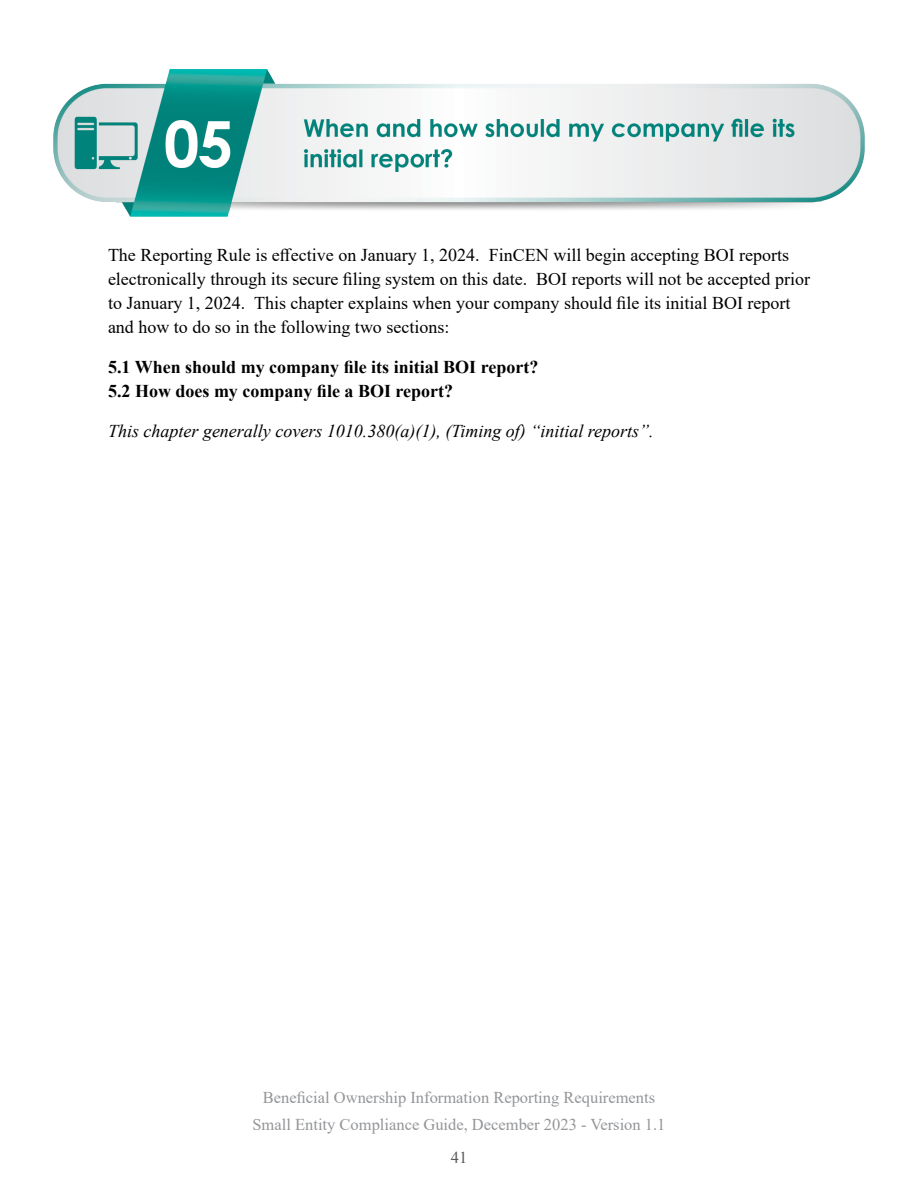
<style>
.page{position:relative;width:918px;height:1188px;background:#fff}
.page>*{position:absolute;margin:0;border:0;box-sizing:border-box;transform-origin:0 0}
.Body_Text{font:18px/24px "Times New Roman";color:#000}
.Body_Text-2{font:700 18px "Times New Roman";color:#000}
.Body_Text-3{font:italic 18px "Times New Roman";color:#000}
.t1{font:16.5px/27px "Times New Roman";color:#939598;text-align:center}
.t2{font:16.5px "Times New Roman";color:#58595b}
</style>
<div class="page">
<img style="left:53px;top:69px;width:812px;height:148px">
<p class="Body_Text" style="left:108px;top:242px;width:704px">The Reporting Rule is effective on January 1, 2024. FinCEN will begin accepting BOI reports electronically through its secure filing system on this date. BOI reports will not be accepted prior to January 1, 2024. This chapter explains when your company should file its initial BOI report and how to do so in the following two sections:</p>
<p class="Body_Text-2" style="left:108px;top:354px;width:432px">5.1 When should my company file its initial BOI report?</p>
<p class="Body_Text-2" style="left:108px;top:378px;width:347px">5.2 How does my company file a BOI report?</p>
<p class="Body_Text-3" style="left:108px;top:419px;width:547px">This chapter generally covers 1010.380(a)(1), (Timing of) “initial reports”.</p>
<p class="t1" style="left:252px;top:1083px;width:415px">Beneficial Ownership Information Reporting Requirements<br>Small Entity Compliance Guide, December 2023 - Version 1.1</p>
<p class="t2" style="left:451px;top:1146px;width:18px">41</p>
</div>
